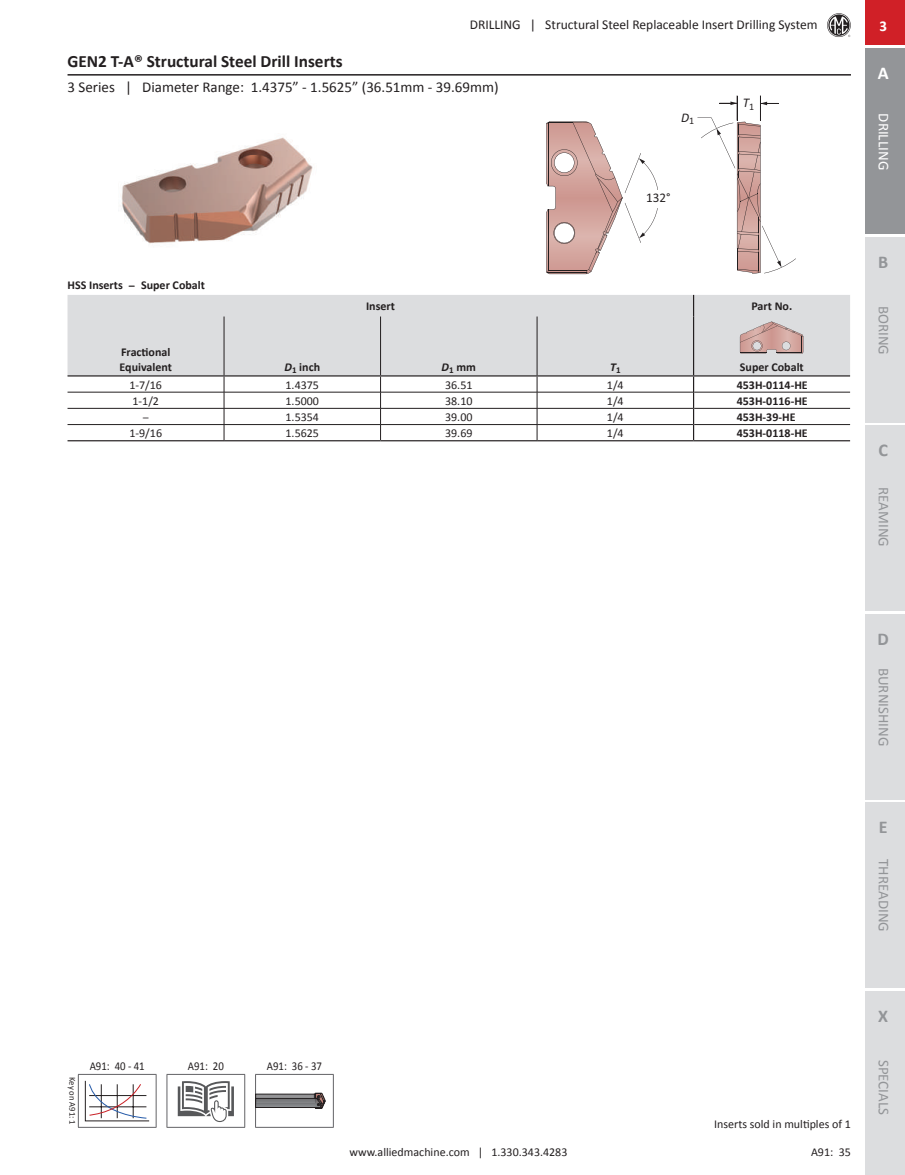
<style>
.page{position:relative;width:905px;height:1175px;background:#fff}
.page>*{position:absolute;margin:0;border:0;box-sizing:border-box;transform-origin:0 0}
.t1{font:700 18px "Calibri";color:#939598}
.t2{font:700 18px "Calibri";color:#fff}
.t3{font:700 17.25px "Calibri";color:#231f20}
.t4{font:15px "Calibri";color:#231f20}
.t5{font:15px "Calibri";color:#939598}
.t6{font:15px "Calibri";color:#fff}
.t7{font:700 15px "Calibri";color:#fff}
.t8{font:13.5px "Calibri";color:#231f20}
.t9{font:13.2px "Calibri";color:#231f20}
.t10{font:italic 13.2px "Calibri";color:#231f20}
.t11{font:12px "Calibri";color:#231f20}
.t12{font:700 12px/14.4px "Calibri";color:#231f20}
.t13{font:12px "Calibri";color:#231f20;scale:.9 1}
.t14{font:italic 700 12px "Calibri";color:#231f20}
.t15{font:12px "Calibri";color:#231f20;scale:2 1}
.t16{font:9px "Calibri";color:#231f20;scale:.95 1}
.s1{font-style:italic}
</style>
<div class="page">
<img style="left:121px;top:137px;width:192px;height:107px">
<svg style="left:546px;top:121px;width:112px;height:153px"></svg>
<svg style="left:697px;top:96px;width:99px;height:177px"></svg>
<hr style="left:78px;top:1074px;width:78px;height:1px;background:#636366">
<hr style="left:78px;top:1074px;width:1px;height:52px;background:#636366">
<hr style="left:156px;top:1074px;width:1px;height:52px;background:#636366">
<hr style="left:166px;top:1074px;width:79px;height:1px;background:#636366">
<hr style="left:166px;top:1074px;width:1px;height:52px;background:#636366">
<hr style="left:244px;top:1074px;width:1px;height:52px;background:#636366">
<hr style="left:255px;top:1074px;width:79px;height:1px;background:#636366">
<hr style="left:255px;top:1074px;width:1px;height:52px;background:#636366">
<hr style="left:333px;top:1074px;width:1px;height:52px;background:#636366">
<hr style="left:78px;top:1126px;width:78px;height:1px;background:#636366">
<hr style="left:166px;top:1126px;width:79px;height:1px;background:#636366">
<hr style="left:255px;top:1126px;width:79px;height:1px;background:#636366">
<svg style="left:85px;top:1080px;width:65px;height:41px"></svg>
<svg style="left:178px;top:1081px;width:56px;height:41px"></svg>
<svg style="left:256px;top:1092px;width:69px;height:16px"></svg>
<div style="left:67px;top:295px;width:783px;height:80px;background:#dcdddf"></div>
<hr style="left:224px;top:316px;width:1px;height:59px;background:#231f20">
<hr style="left:380px;top:316px;width:1px;height:59px;background:#231f20">
<hr style="left:537px;top:316px;width:1px;height:59px;background:#231f20">
<hr style="left:693px;top:440px;width:157px;height:1px;background:#231f20">
<hr style="left:693px;top:375px;width:157px;height:1px;background:#231f20">
<hr style="left:694px;top:392px;width:156px;height:1px;background:#231f20">
<hr style="left:694px;top:408px;width:156px;height:1px;background:#231f20">
<hr style="left:694px;top:424px;width:156px;height:1px;background:#231f20">
<svg style="left:693px;top:295px;width:1px;height:21px"></svg>
<hr style="left:693px;top:316px;width:1px;height:59px;background:#231f20">
<hr style="left:67px;top:375px;width:157px;height:1px;background:#231f20">
<hr style="left:224px;top:375px;width:156px;height:1px;background:#231f20">
<hr style="left:380px;top:375px;width:157px;height:1px;background:#231f20">
<hr style="left:537px;top:375px;width:156px;height:1px;background:#231f20">
<hr style="left:67px;top:392px;width:157px;height:1px;background:#231f20">
<hr style="left:224px;top:392px;width:156px;height:1px;background:#231f20">
<hr style="left:380px;top:392px;width:157px;height:1px;background:#231f20">
<hr style="left:537px;top:392px;width:156px;height:1px;background:#231f20">
<hr style="left:67px;top:408px;width:157px;height:1px;background:#231f20">
<hr style="left:224px;top:408px;width:156px;height:1px;background:#231f20">
<hr style="left:380px;top:408px;width:157px;height:1px;background:#231f20">
<hr style="left:537px;top:408px;width:156px;height:1px;background:#231f20">
<hr style="left:67px;top:424px;width:157px;height:1px;background:#231f20">
<hr style="left:224px;top:424px;width:156px;height:1px;background:#231f20">
<svg style="left:224px;top:376px;width:1px;height:64px"></svg>
<hr style="left:380px;top:424px;width:157px;height:1px;background:#231f20">
<svg style="left:380px;top:376px;width:1px;height:64px"></svg>
<hr style="left:537px;top:424px;width:156px;height:1px;background:#231f20">
<svg style="left:537px;top:376px;width:1px;height:64px"></svg>
<hr style="left:67px;top:440px;width:157px;height:1px;background:#231f20">
<hr style="left:224px;top:440px;width:156px;height:1px;background:#231f20">
<hr style="left:380px;top:440px;width:157px;height:1px;background:#231f20">
<hr style="left:537px;top:440px;width:156px;height:1px;background:#231f20">
<svg style="left:693px;top:376px;width:1px;height:64px"></svg>
<svg style="left:740px;top:321px;width:63px;height:32px;background:#c9aaa7"></svg>
<hr style="left:68px;top:74px;width:782px;height:2px;background:#231f20">
<svg style="left:827px;top:13px;width:23px;height:24px"></svg>
<div style="left:864px;top:48px;width:40px;height:186px;background:#939598"></div>
<div style="left:864px;top:237px;width:40px;height:185px;background:#dcdddf"></div>
<div style="left:864px;top:425px;width:40px;height:186px;background:#dcdddf"></div>
<div style="left:864px;top:613px;width:40px;height:186px;background:#dcdddf"></div>
<div style="left:864px;top:802px;width:40px;height:185px;background:#dcdddf"></div>
<div style="left:864px;top:0;width:40px;height:45px;background:#d02027"></div>
<div style="left:864px;top:990px;width:40px;height:184px;background:#dcdddf"></div>
<h2 class="t3" style="left:67px;top:50px;width:276px">GEN2 T-A® Structural Steel Drill Inserts</h2>
<p class="t8" style="left:469px;top:16px;width:349px">DRILLING | Structural Steel Replaceable Insert Drilling System</p>
<p class="t4" style="left:67px;top:77px;width:432px">3 Series | Diameter Range: 1.4375” - 1.5625” (36.51mm - 39.69mm)</p>
<p class="t12" style="left:67px;top:277px;width:139px">HSS Inserts - Super Cobalt</p>
<p class="t10" style="left:681px;top:108px;width:15px">D<sub>1</sub></p>
<p class="t9" style="left:646px;top:190px;width:26px">132°</p>
<p class="t10" style="left:742px;top:94px;width:13px">T<sub>1</sub></p>
<p class="t12" style="left:120px;top:345px;width:54px">Fractional<br>Equivalent</p>
<p class="t12" style="left:366px;top:299px;width:30px">Insert</p>
<p class="t12" style="left:751px;top:299px;width:42px">Part No.</p>
<p class="t12" style="left:284px;top:359px;width:37px"><span class="s1">D</span><sub>1</sub> inch</p>
<p class="t12" style="left:441px;top:359px;width:36px"><span class="s1">D</span><sub>1</sub> mm</p>
<p class="t14" style="left:610px;top:359px;width:12px">T<sub>1</sub></p>
<p class="t12" style="left:740px;top:359px;width:65px">Super Cobalt</p>
<p class="t11" style="left:129px;top:377px;width:34px">1-7/16</p>
<p class="t11" style="left:285px;top:377px;width:35px">1.4375</p>
<p class="t11" style="left:445px;top:377px;width:29px">36.51</p>
<p class="t11" style="left:607px;top:377px;width:18px">1/4</p>
<p class="t12" style="left:736px;top:377px;width:72px">453H-0114-HE</p>
<p class="t11" style="left:132px;top:393px;width:28px">1-1/2</p>
<p class="t11" style="left:285px;top:393px;width:35px">1.5000</p>
<p class="t11" style="left:445px;top:393px;width:29px">38.10</p>
<p class="t11" style="left:607px;top:393px;width:18px">1/4</p>
<p class="t12" style="left:736px;top:393px;width:72px">453H-0116-HE</p>
<p class="t15" style="left:142px;top:409px;width:5px">-</p>
<p class="t11" style="left:285px;top:409px;width:35px">1.5354</p>
<p class="t11" style="left:445px;top:409px;width:29px">39.00</p>
<p class="t11" style="left:607px;top:409px;width:18px">1/4</p>
<p class="t12" style="left:736px;top:410px;width:60px">453H-39-HE</p>
<p class="t11" style="left:129px;top:425px;width:34px">1-9/16</p>
<p class="t11" style="left:285px;top:425px;width:35px">1.5625</p>
<p class="t11" style="left:445px;top:425px;width:29px">39.69</p>
<p class="t11" style="left:607px;top:425px;width:18px">1/4</p>
<p class="t12" style="left:736px;top:426px;width:72px">453H-0118-HE</p>
<p class="t7" style="left:879px;top:16px;width:9px">3</p>
<h1 class="t2" style="left:877px;top:62px;width:12px">A</h1>
<p class="t6" style="left:893px;top:113px;width:58px;rotate:90deg">DRILLING</p>
<h1 class="t1" style="left:878px;top:250px;width:12px">B</h1>
<p class="t5" style="left:893px;top:305px;width:51px;rotate:90deg">BORING</p>
<h1 class="t1" style="left:878px;top:439px;width:11px">C</h1>
<p class="t5" style="left:893px;top:487px;width:61px;rotate:90deg">REAMING</p>
<h1 class="t1" style="left:877px;top:627px;width:13px">D</h1>
<p class="t5" style="left:893px;top:667px;width:80px;rotate:90deg">BURNISHING</p>
<h1 class="t1" style="left:878px;top:816px;width:10px">E</h1>
<p class="t5" style="left:893px;top:859px;width:74px;rotate:90deg">THREADING</p>
<p class="t16" style="left:78px;top:1077px;width:51px;rotate:90deg">Key on A91: 1</p>
<p class="t13" style="left:90px;top:1058px;width:63px">A91: 40 - 41</p>
<p class="t13" style="left:188px;top:1058px;width:41px">A91: 20</p>
<p class="t13" style="left:267px;top:1058px;width:63px">A91: 36 - 37</p>
<p class="t11" style="left:714px;top:1116px;width:138px">Inserts sold in multiples of 1</p>
<p class="t11" style="left:349px;top:1144px;width:219px">www.alliedmachine.com | 1.330.343.4283</p>
<p class="t11" style="left:811px;top:1144px;width:41px">A91: 35</p>
<h1 class="t1" style="left:878px;top:1004px;width:11px">X</h1>
<p class="t5" style="left:893px;top:1059px;width:57px;rotate:90deg">SPECIALS</p>
</div>
